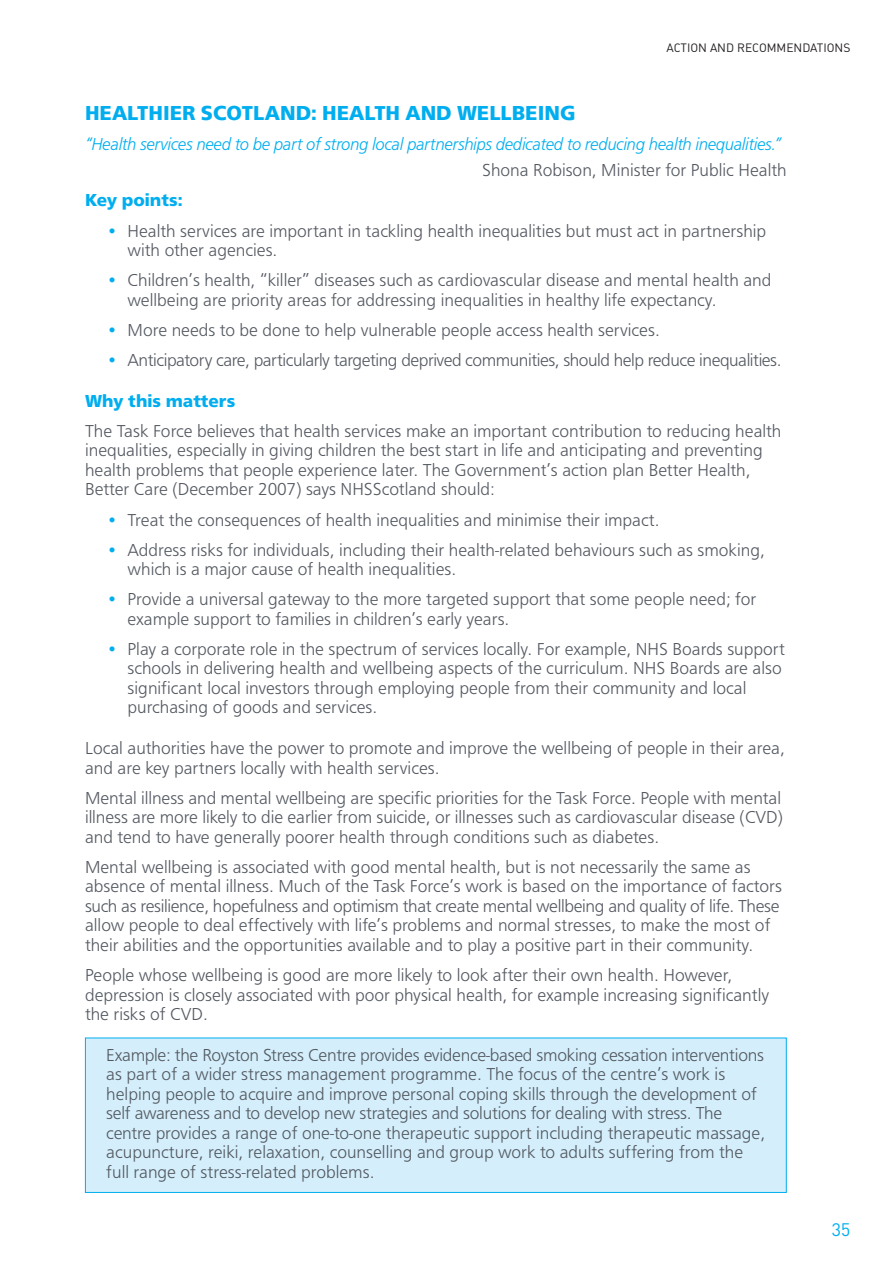
<style>
.page{position:relative;width:893px;height:1263px;background:#fff}
.page>*{position:absolute;margin:0;border:0;box-sizing:border-box;transform-origin:0 0}
.t1{font:700 21px "Frutus T";color:#00aeef}
.t2{font:300 18px/19.5px "Frutus T";color:#535860}
.t3{font:italic 300 18px "Frutus T";letter-spacing:-.02em;color:#00aeef;scale:.96 1}
.t4{font:300 18px "Frutus T";letter-spacing:-.025em;color:#535860}
.t5{font:700 18px "Frutus T";color:#00aeef}
.t6{font:18px "FFDIN Regular Alternate";color:#00aeef}
.t7{font:12px "FFDIN Regular Alternate";color:#231f20}
.s1{color:#00aeef}
</style>
<div class="page">
<div style="left:86px;top:1038px;width:700px;height:154px;background:#d4effb"></div>
<div style="left:85px;top:1037px;width:702px;height:156px;border:1px solid #00aeef"></div>
<p class="t7" style="left:666px;top:43px;width:185px">ACTION AND RECOMMENDATIONS</p>
<p class="t1" style="left:85px;top:101px;width:492px">HEALTHIER SCOTLAND: HEALTH AND WELLBEING</p>
<p class="t3" style="left:85px;top:134px;width:727px">“Health services need to be part of strong local partnerships dedicated to reducing health inequalities.”</p>
<p class="t2" style="left:482px;top:160px;width:306px">Shona Robison, Minister for Public Health</p>
<p class="t5" style="left:85px;top:190px;width:99px">Key points:</p>
<p class="t2" style="left:128px;top:221px;width:640px;text-indent:-21px"><span class="s1">•</span> Health services are important in tackling health inequalities but must act in partnership with other agencies.</p>
<p class="t2" style="left:128px;top:270px;width:645px;text-indent:-21px"><span class="s1">•</span> Children’s health, “killer” diseases such as cardiovascular disease and mental health and wellbeing are priority areas for addressing inequalities in healthy life expectancy.</p>
<p class="t2" style="left:106px;top:320px;width:555px"><span class="s1">•</span> More needs to be done to help vulnerable people access health services.</p>
<p class="t4" style="left:106px;top:349px;width:677px"><span class="s1">•</span> Anticipatory care, particularly targeting deprived communities, should help reduce inequalities.</p>
<p class="t5" style="left:85px;top:390px;width:152px">Why this matters</p>
<p class="t2" style="left:85px;top:421px;width:698px">The Task Force believes that health services make an important contribution to reducing health inequalities, especially in giving children the best start in life and anticipating and preventing health problems that people experience later. The Government’s action plan Better Health, Better Care (December 2007) says NHSScotland should:</p>
<p class="t2" style="left:106px;top:510px;width:555px"><span class="s1">•</span> Treat the consequences of health inequalities and minimise their impact.</p>
<p class="t2" style="left:128px;top:540px;width:639px;text-indent:-21px"><span class="s1">•</span> Address risks for individuals, including their health-related behaviours such as smoking, which is a major cause of health inequalities.</p>
<p class="t2" style="left:128px;top:589px;width:630px;text-indent:-21px"><span class="s1">•</span> Provide a universal gateway to the more targeted support that some people need; for example support to families in children’s early years.</p>
<p class="t2" style="left:128px;top:639px;width:659px;text-indent:-21px"><span class="s1">•</span> Play a corporate role in the spectrum of services locally. For example, NHS Boards support schools in delivering health and wellbeing aspects of the curriculum. NHS Boards are also significant local investors through employing people from their community and local purchasing of goods and services.</p>
<p class="t2" style="left:85px;top:738px;width:701px">Local authorities have the power to promote and improve the wellbeing of people in their area, and are key partners locally with health services.</p>
<p class="t2" style="left:85px;top:788px;width:699px;text-align:justify">Mental illness and mental wellbeing are specific priorities for the Task Force. People with mental illness are more likely to die earlier from suicide, or illnesses such as cardiovascular disease (CVD) and tend to have generally poorer health through conditions such as diabetes.</p>
<p class="t2" style="left:85px;top:857px;width:698px">Mental wellbeing is associated with good mental health, but is not necessarily the same as absence of mental illness. Much of the Task Force’s work is based on the importance of factors such as resilience, hopefulness and optimism that create mental wellbeing and quality of life. These allow people to deal effectively with life’s problems and normal stresses, to make the most of their abilities and the opportunities available and to play a positive part in their community.</p>
<p class="t2" style="left:85px;top:965px;width:686px">People whose wellbeing is good are more likely to look after their own health. However, depression is closely associated with poor physical health, for example increasing significantly the risks of CVD.</p>
<p class="t2" style="left:106px;top:1045px;width:660px">Example: the Royston Stress Centre provides evidence-based smoking cessation interventions as part of a wider stress management programme. The focus of the centre’s work is helping people to acquire and improve personal coping skills through the development of self awareness and to develop new strategies and solutions for dealing with stress. The centre provides a range of one-to-one therapeutic support including therapeutic massage, acupuncture, reiki, relaxation, counselling and group work to adults suffering from the full range of stress-related problems.</p>
<p class="t6" style="left:832px;top:1221px;width:20px">35</p>
</div>
